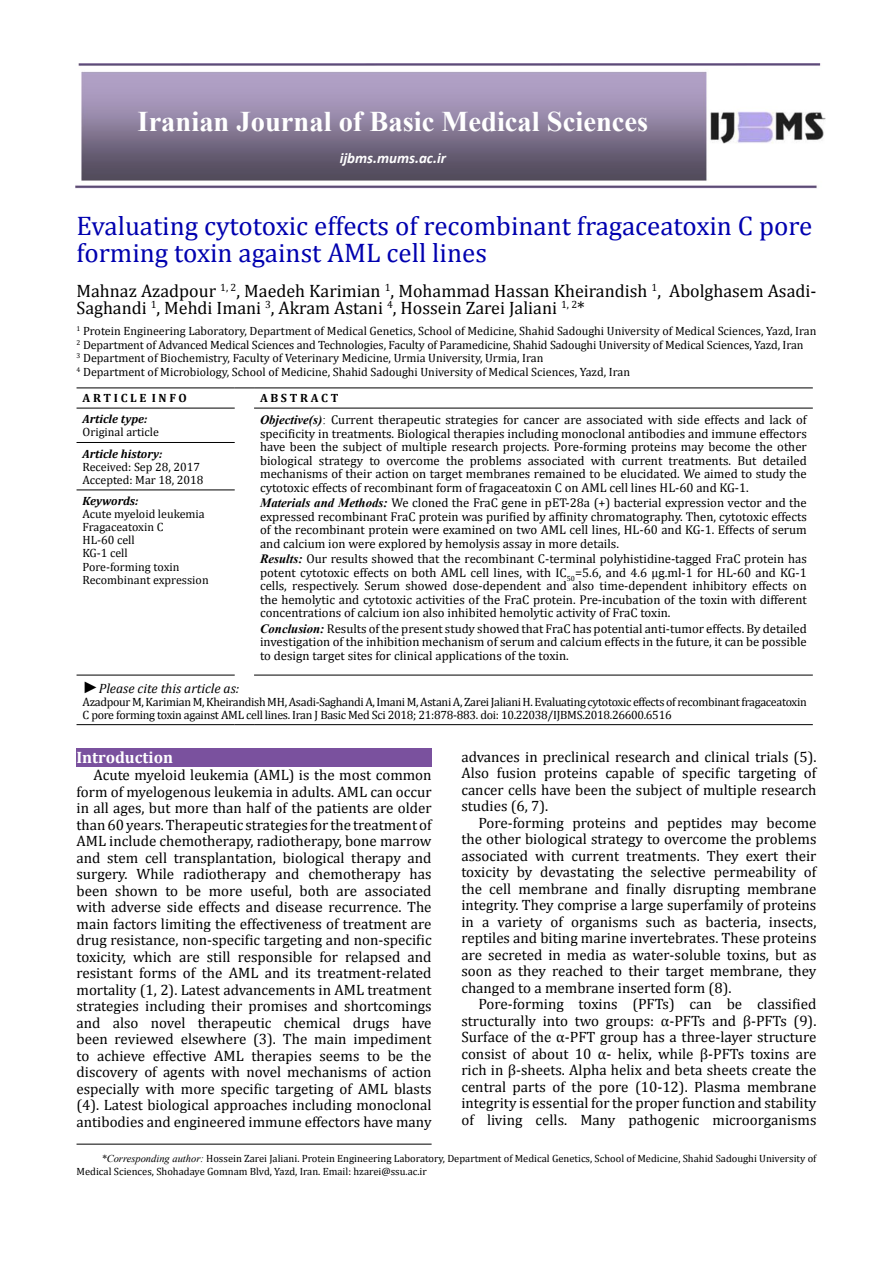
<style>
.page{position:relative;width:893px;height:1263px;background:#fff}
.page>*{position:absolute;margin:0;border:0;box-sizing:border-box;transform-origin:0 0}
.t1{font:700 28.5px "Times New Roman";color:#fff}
.t2{font:27px/27px "Cambria";color:#0000af}
.t3{font:18px/17.7px "Cambria";color:#000}
.t4{font:700 16.5px "Cambria";color:#fff}
.t5{font:15px/16.5px "Cambria";color:#000;text-align:justify}
.t6{font:italic 700 15px "Calibri";color:#fff}
.t7{font:italic 13.5px "Cambria";color:#000}
.t8{font:12.75px/13.5px "Cambria";color:#000;text-align:justify}
.t9{font:12px/13px "Cambria";color:#000}
.t10{font:12px/13px "Cambria Math";letter-spacing:-.025em;color:#000}
.t11{font:12px/13px "Cambria Math";color:#000}
.t12{font:italic 700 12px "Cambria";color:#000}
.t13{font:700 12px "Cambria";color:#000}
.t14{font:10.5px/12.6px "Cambria";color:#000}
.s1{font-family:"Times New Roman";font-weight:700;font-style:italic}
.s2{font-family:"Times New Roman"}
.s3{font-family:"Times New Roman";font-size:16.5px}
.s4{font-family:"Times New Roman";font-style:italic}
</style>
<div class="page">
<hr style="left:77px;top:1144px;width:355px;height:1px;background:#000">
<img style="left:75px;top:64px;width:750px;height:125px">
<hr style="left:77px;top:387px;width:158px;height:1px;background:#000">
<svg style="left:235px;top:387px;width:19px;height:1px"></svg>
<hr style="left:254px;top:387px;width:559px;height:1px;background:#000">
<hr style="left:77px;top:408px;width:158px;height:1px;background:#000">
<hr style="left:77px;top:442px;width:158px;height:1px;background:#000">
<hr style="left:254px;top:408px;width:559px;height:1px;background:#000">
<hr style="left:77px;top:489px;width:158px;height:1px;background:#000">
<hr style="left:77px;top:724px;width:158px;height:1px;background:#000">
<svg style="left:235px;top:724px;width:19px;height:1px"></svg>
<hr style="left:254px;top:724px;width:559px;height:1px;background:#000">
<hr style="left:77px;top:675px;width:158px;height:1px;background:#000">
<hr style="left:254px;top:675px;width:559px;height:1px;background:#000">
<div style="left:77px;top:748px;width:355px;height:19px;background:#7a519e"></div>
<h1 class="t1" style="left:138px;top:102px;width:512px">Iranian Journal of Basic Medical Sciences</h1>
<p class="t6" style="left:340px;top:149px;width:108px">ijbms.mums.ac.ir</p>
<h2 class="t2" style="left:77px;top:212px;width:737px">Evaluating cytotoxic effects of recombinant fragaceatoxin C pore forming toxin against AML cell lines</h2>
<p class="t3" style="left:77px;top:281px;width:741px">Mahnaz Azadpour <sup>1,</sup> <sup>2</sup>, Maedeh Karimian <sup>1</sup>, Mohammad Hassan Kheirandish <sup>1</sup>, Abolghasem Asadi-<br>Saghandi <sup>1</sup>, Mehdi Imani <sup>3</sup>, Akram Astani <sup>4</sup>, Hossein Zarei Jaliani <sup>1,</sup> <sup>2</sup>*</p>
<p class="t9" style="left:77px;top:324px;width:741px;line-height:13.5px"><sup>1</sup> Protein Engineering Laboratory, Department of Medical Genetics, School of Medicine, Shahid Sadoughi University of Medical Sciences, Yazd, Iran <sup>2</sup> Department of Advanced Medical Sciences and Technologies, Faculty of Paramedicine, Shahid Sadoughi University of Medical Sciences, Yazd, Iran<br><sup>3</sup> Department of Biochemistry, Faculty of Veterinary Medicine, Urmia University, Urmia, Iran<br><sup>4</sup> Department of Microbiology, School of Medicine, Shahid Sadoughi University of Medical Sciences, Yazd, Iran</p>
<p class="t13" style="left:83px;top:389px;width:106px">A R T I C L E I N F O</p>
<p class="t13" style="left:260px;top:389px;width:80px">A B S T R A C T</p>
<p class="t12" style="left:83px;top:411px;width:66px">Article type:</p>
<p class="t11" style="left:83px;top:426px;width:78px">Original article</p>
<p class="t8" style="left:260px;top:413px;width:548px"><span class="s1">Objective(s)</span><span class="s2">:</span> Current therapeutic strategies for cancer are associated with side effects and lack of specificity in treatments. Biological therapies including monoclonal antibodies and immune effectors have been the subject of multiple research projects. Pore-forming proteins may become the other biological strategy to overcome the problems associated with current treatments. But detailed mechanisms of their action on target membranes remained to be elucidated. We aimed to study the cytotoxic effects of recombinant form of fragaceatoxin C on AML cell lines HL-60 and KG-1.</p>
<p class="t8" style="left:260px;top:496px;width:548px"><span class="s1">Materials and Methods:</span> We cloned the FraC gene in pET-28a (+) bacterial expression vector and the expressed recombinant FraC protein was purified by affinity chromatography. Then, cytotoxic effects of the recombinant protein were examined on two AML cell lines, HL-60 and KG-1. Effects of serum and calcium ion were explored by hemolysis assay in more details.</p>
<p class="t8" style="left:260px;top:552px;width:548px"><span class="s1">Results:</span> Our results showed that the recombinant C-terminal polyhistidine-tagged FraC protein has potent cytotoxic effects on both AML cell lines, with IC<sub>50</sub>=5.6, and 4.6 µg.ml-1 for HL-60 and KG-1 cells, respectively. Serum showed dose-dependent and also time-dependent inhibitory effects on the hemolytic and cytotoxic activities of the FraC protein. Pre-incubation of the toxin with different concentrations of calcium ion also inhibited hemolytic activity of FraC toxin.</p>
<p class="t8" style="left:260px;top:622px;width:548px"><span class="s1">Conclusion:</span> Results of the present study showed that FraC has potential anti-tumor effects. By detailed investigation of the inhibition mechanism of serum and calcium effects in the future, it can be possible to design target sites for clinical applications of the toxin.</p>
<p class="t12" style="left:83px;top:445px;width:81px">Article history:</p>
<p class="t11" style="left:83px;top:460px;width:123px">Received: Sep 28, 2017<br>Accepted: Mar 18, 2018</p>
<p class="t12" style="left:83px;top:493px;width:57px">Keywords:</p>
<p class="t9" style="left:83px;top:508px;width:128px">Acute myeloid leukemia<br>Fragaceatoxin C<br>HL-60 cell<br>KG-1 cell<br>Pore-forming toxin<br>Recombinant expression</p>
<p class="t7" style="left:83px;top:678px;width:158px"><span class="s3">►</span>Please cite this article as:</p>
<p class="t10" style="left:83px;top:695px;width:726px">Azadpour M, Karimian M, Kheirandish MH, Asadi-Saghandi A, Imani M, Astani A, Zarei Jaliani H. Evaluating cytotoxic effects of recombinant fragaceatoxin<br>C pore forming toxin against AML cell lines. Iran J Basic Med Sci 2018; 21:878-883. doi: 10.22038/IJBMS.2018.26600.6516</p>
<p class="t4" style="left:77px;top:745px;width:98px">Introduction</p>
<p class="t5" style="left:77px;top:767px;width:357px;text-indent:17px">Acute myeloid leukemia (AML) is the most common form of myelogenous leukemia in adults. AML can occur in all ages, but more than half of the patients are older than 60 years. Therapeutic strategies for the treatment of AML include chemotherapy, radiotherapy, bone marrow and stem cell transplantation, biological therapy and surgery. While radiotherapy and chemotherapy has been shown to be more useful, both are associated with adverse side effects and disease recurrence. The main factors limiting the effectiveness of treatment are drug resistance, non-specific targeting and non-specific toxicity, which are still responsible for relapsed and resistant forms of the AML and its treatment-related mortality (1, 2). Latest advancements in AML treatment strategies including their promises and shortcomings and also novel therapeutic chemical drugs have been reviewed elsewhere (3). The main impediment to achieve effective AML therapies seems to be the discovery of agents with novel mechanisms of action especially with more specific targeting of AML blasts (4). Latest biological approaches including monoclonal antibodies and engineered immune effectors have many</p>
<p class="t5" style="left:461px;top:748px;width:357px">advances in preclinical research and clinical trials (5).<br>Also fusion proteins capable of specific targeting of cancer cells have been the subject of multiple research studies (6, 7).</p>
<p class="t5" style="left:461px;top:814px;width:357px;text-indent:17px">Pore-forming proteins and peptides may become the other biological strategy to overcome the problems associated with current treatments. They exert their toxicity by devastating the selective permeability of the cell membrane and finally disrupting membrane integrity. They comprise a large superfamily of proteins in a variety of organisms such as bacteria, insects, reptiles and biting marine invertebrates. These proteins are secreted in media as water-soluble toxins, but as soon as they reached to their target membrane, they changed to a membrane inserted form (8).</p>
<p class="t5" style="left:461px;top:996px;width:357px;text-indent:17px">Pore-forming toxins (PFTs) can be classified structurally into two groups: α-PFTs and β-PFTs (9).<br>Surface of the α-PFT group has a three-layer structure consist of about 10 α- helix, while β-PFTs toxins are rich in β-sheets. Alpha helix and beta sheets create the central parts of the pore (10-12). Plasma membrane integrity is essential for the proper function and stability of living cells. Many pathogenic microorganisms</p>
<p class="t14" style="left:77px;top:1152px;width:741px;text-indent:25px"><span class="s4">*Corresponding author:</span> Hossein Zarei Jaliani. Protein Engineering Laboratory, Department of Medical Genetics, School of Medicine, Shahid Sadoughi University of<br>Medical Sciences, Shohadaye Gomnam Blvd, Yazd, Iran. Email: hzarei@ssu.ac.ir</p>
</div>
